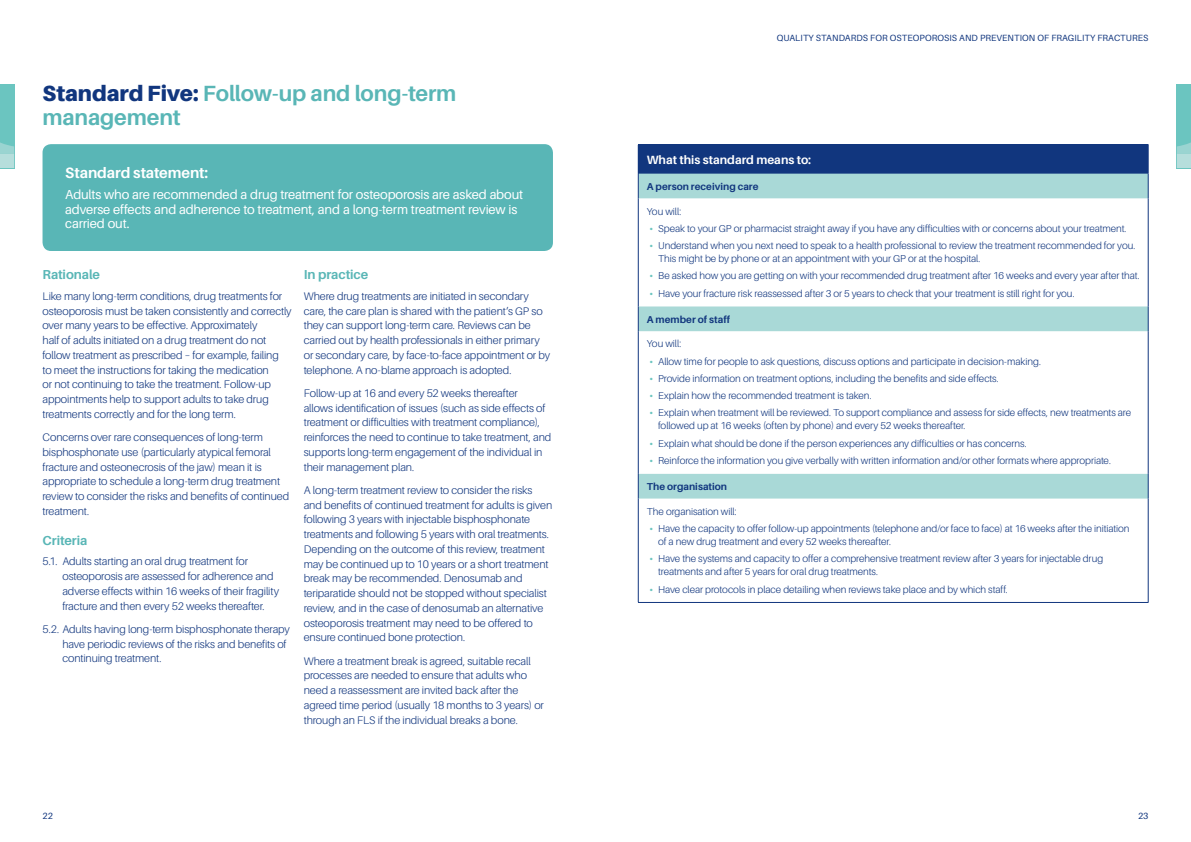
<style>
.page{position:relative;width:1191px;height:842px;background:#fff}
.page>*{position:absolute;margin:0;border:0;box-sizing:border-box;transform-origin:0 0}
.Heading_1{font:700 22px/24px "Aileron";letter-spacing:-.01em;color:#59b6b6}
.t1{font:700 15px "Aileron";letter-spacing:-.01em;color:#fff}
.t2{font:13px/14.8px "Aileron";letter-spacing:-.015em;color:#fff}
.Heading_2{font:700 13px "Aileron";letter-spacing:-.01em;color:#59b6b6}
.Table_header_text{font:700 12px "Aileron";color:#fff}
.t3{font:300 11px/14.8px "Aileron";letter-spacing:-.01em;color:#11367e}
.Table_text_reg_bulle{font:300 10px/13px "Aileron";letter-spacing:-.005em;color:#11367e}
.Table_text_first_row{font:700 10px "Aileron";color:#11367e}
.Table_text_reg{font:300 10px "Aileron";letter-spacing:-.01em;color:#11367e}
.t4{font:9px "Aileron";letter-spacing:.01em;color:#11367e}
.s1{font-weight:900;color:#11367e}
.s2{font-weight:700;color:#6bc5c0}
</style>
<div class="page">
<div style="left:638px;top:145px;width:510px;height:29px;background:#11367e"></div>
<svg style="left:639px;top:174px;width:509px;height:325px"></svg>
<hr style="left:638px;top:198px;width:1px;height:108px;background:#11367e">
<hr style="left:1148px;top:198px;width:1px;height:108px;background:#11367e">
<hr style="left:638px;top:331px;width:1px;height:143px;background:#11367e">
<hr style="left:1148px;top:331px;width:1px;height:143px;background:#11367e">
<hr style="left:638px;top:144px;width:510px;height:1px;background:#11367e">
<svg style="left:638px;top:306px;width:1px;height:25px"></svg>
<svg style="left:1148px;top:306px;width:1px;height:25px"></svg>
<svg style="left:638px;top:474px;width:1px;height:25px"></svg>
<svg style="left:1148px;top:474px;width:1px;height:25px"></svg>
<svg style="left:638px;top:173px;width:1px;height:25px"></svg>
<svg style="left:1148px;top:145px;width:1px;height:53px"></svg>
<hr style="left:638px;top:499px;width:1px;height:103px;background:#11367e">
<hr style="left:1148px;top:499px;width:1px;height:103px;background:#11367e">
<hr style="left:638px;top:602px;width:510px;height:1px;background:#11367e">
<div style="left:43px;top:144px;width:510px;height:107px;background:#59b6b6;border-radius:9px"></div>
<div style="left:0;top:84px;width:14px;height:84px;background:#6bc5c0"></div>
<svg style="left:0;top:142px;width:14px;height:26px"></svg>
<div style="left:1176px;top:84px;width:15px;height:84px;background:#6bc5c0"></div>
<svg style="left:1176px;top:142px;width:15px;height:26px"></svg>
<p class="Heading_1" style="left:43px;top:81px;width:415px"><span class="s1">Standard Five:</span> Follow-up and long-term management</p>
<p class="t1" style="left:65px;top:165px;width:145px">Standard statement:</p>
<p class="t2" style="left:65px;top:187px;width:459px">Adults who are recommended a drug treatment for osteoporosis are asked about adverse effects and adherence to treatment, and a long-term treatment review is carried out.</p>
<p class="Heading_2" style="left:43px;top:268px;width:59px">Rationale</p>
<p class="t3" style="left:43px;top:289px;width:251px">Like many long-term conditions, drug treatments for osteoporosis must be taken consistently and correctly over many years to be effective. Approximately<br>half of adults initiated on a drug treatment do not follow treatment as prescribed – for example, failing<br>to meet the instructions for taking the medication<br>or not continuing to take the treatment. Follow-up appointments help to support adults to take drug treatments correctly and for the long term.</p>
<p class="t3" style="left:43px;top:430px;width:248px">Concerns over rare consequences of long-term bisphosphonate use (particularly atypical femoral fracture and osteonecrosis of the jaw) mean it is appropriate to schedule a long-term drug treatment review to consider the risks and benefits of continued treatment.</p>
<p class="Heading_2" style="left:43px;top:533px;width:46px">Criteria</p>
<p class="t3" style="left:62px;top:554px;width:218px;text-indent:-20px">5.1. Adults starting an oral drug treatment for osteoporosis are assessed for adherence and adverse effects within 16 weeks of their fragility fracture and then every 52 weeks thereafter.</p>
<p class="t3" style="left:62px;top:622px;width:229px;text-indent:-20px">5.2. Adults having long-term bisphosphonate therapy have periodic reviews of the risks and benefits of continuing treatment.</p>
<p class="Heading_2" style="left:304px;top:268px;width:66px">In practice</p>
<p class="t3" style="left:304px;top:289px;width:248px">Where drug treatments are initiated in secondary care, the care plan is shared with the patient’s GP so they can support long-term care. Reviews can be carried out by health professionals in either primary or secondary care, by face-to-face appointment or by telephone. A no-blame approach is adopted.</p>
<p class="t3" style="left:304px;top:386px;width:249px">Follow-up at 16 and every 52 weeks thereafter<br>allows identification of issues (such as side effects of treatment or difficulties with treatment compliance), reinforces the need to continue to take treatment, and supports long-term engagement of the individual in their management plan.</p>
<p class="t3" style="left:304px;top:483px;width:250px">A long-term treatment review to consider the risks and benefits of continued treatment for adults is given following 3 years with injectable bisphosphonate treatments and following 5 years with oral treatments.<br>Depending on the outcome of this review, treatment may be continued up to 10 years or a short treatment break may be recommended. Denosumab and teriparatide should not be stopped without specialist review, and in the case of denosumab an alternative osteoporosis treatment may need to be offered to ensure continued bone protection.</p>
<p class="t3" style="left:304px;top:653px;width:242px">Where a treatment break is agreed, suitable recall processes are needed to ensure that adults who need a reassessment are invited back after the agreed time period (usually 18 months to 3 years) or through an FLS if the individual breaks a bone.</p>
<p class="t4" style="left:43px;top:811px;width:12px">22</p>
<p class="t4" style="left:776px;top:33px;width:373px">QUALITY STANDARDS FOR OSTEOPOROSIS AND PREVENTION OF FRAGILITY FRACTURES</p>
<p class="Table_header_text" style="left:647px;top:153px;width:166px">What this standard means to:</p>
<p class="Table_text_first_row" style="left:647px;top:181px;width:113px">A person receiving care</p>
<p class="Table_text_reg" style="left:647px;top:206px;width:36px">You will:</p>
<p class="Table_text_reg_bulle" style="left:649px;top:222px;width:478px"><span class="s2">•</span> Speak to your GP or pharmacist straight away if you have any difficulties with or concerns about your treatment.</p>
<p class="Table_text_reg_bulle" style="left:658px;top:239px;width:479px;text-indent:-9px"><span class="s2">•</span> Understand when you next need to speak to a health professional to review the treatment recommended for you.<br>This might be by phone or at an appointment with your GP or at the hospital.</p>
<p class="Table_text_reg_bulle" style="left:649px;top:269px;width:491px"><span class="s2">•</span> Be asked how you are getting on with your recommended drug treatment after 16 weeks and every year after that.</p>
<p class="Table_text_reg_bulle" style="left:649px;top:287px;width:426px"><span class="s2">•</span> Have your fracture risk reassessed after 3 or 5 years to check that your treatment is still right for you.</p>
<p class="Table_text_first_row" style="left:647px;top:314px;width:85px">A member of staff</p>
<p class="Table_text_reg" style="left:647px;top:338px;width:36px">You will:</p>
<p class="Table_text_reg_bulle" style="left:649px;top:355px;width:393px"><span class="s2">•</span> Allow time for people to ask questions, discuss options and participate in decision-making.</p>
<p class="Table_text_reg_bulle" style="left:649px;top:372px;width:351px"><span class="s2">•</span> Provide information on treatment options, including the benefits and side effects.</p>
<p class="Table_text_reg_bulle" style="left:649px;top:389px;width:223px"><span class="s2">•</span> Explain how the recommended treatment is taken.</p>
<p class="Table_text_reg_bulle" style="left:658px;top:407px;width:474px;text-indent:-9px"><span class="s2">•</span> Explain when treatment will be reviewed. To support compliance and assess for side effects, new treatments are followed up at 16 weeks (often by phone) and every 52 weeks thereafter.</p>
<p class="Table_text_reg_bulle" style="left:649px;top:437px;width:379px"><span class="s2">•</span> Explain what should be done if the person experiences any difficulties or has concerns.</p>
<p class="Table_text_reg_bulle" style="left:649px;top:454px;width:463px"><span class="s2">•</span> Reinforce the information you give verbally with written information and/or other formats where appropriate.</p>
<p class="Table_text_first_row" style="left:647px;top:481px;width:82px">The organisation</p>
<p class="Table_text_reg" style="left:647px;top:506px;width:91px">The organisation will:</p>
<p class="Table_text_reg_bulle" style="left:658px;top:522px;width:473px;text-indent:-9px"><span class="s2">•</span> Have the capacity to offer follow-up appointments (telephone and/or face to face) at 16 weeks after the initiation of a new drug treatment and every 52 weeks thereafter.</p>
<p class="Table_text_reg_bulle" style="left:658px;top:552px;width:446px;text-indent:-9px"><span class="s2">•</span> Have the systems and capacity to offer a comprehensive treatment review after 3 years for injectable drug treatments and after 5 years for oral drug treatments.</p>
<p class="Table_text_reg_bulle" style="left:649px;top:583px;width:360px"><span class="s2">•</span> Have clear protocols in place detailing when reviews take place and by which staff.</p>
<p class="t4" style="left:1138px;top:811px;width:12px">23</p>
</div>
